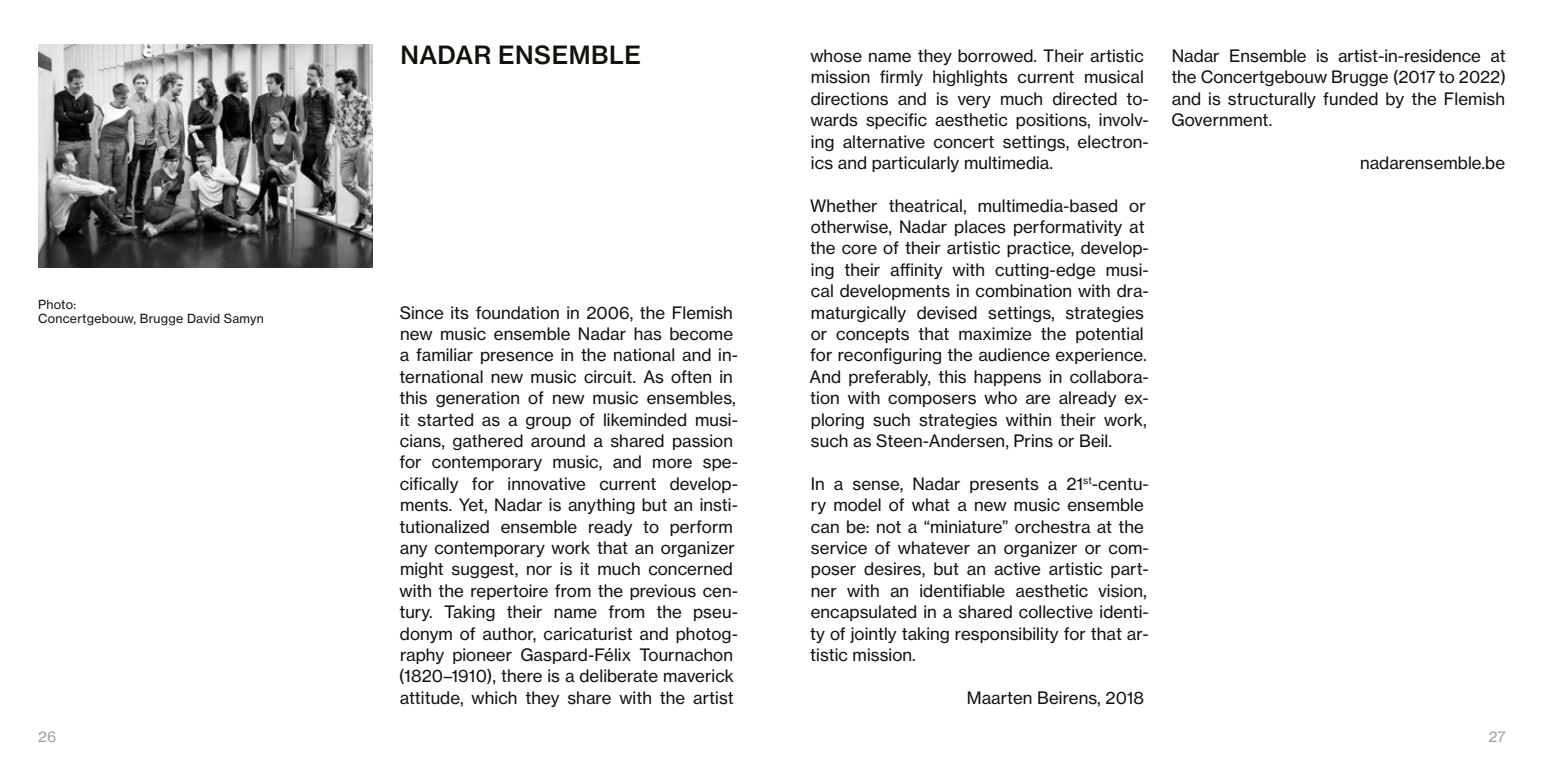
<style>
.page{position:relative;width:1544px;height:766px;background:#fff}
.page>*{position:absolute;margin:0;border:0;box-sizing:border-box;transform-origin:0 0}
.t1{font:24.75px "N Haas Grotesk TX Pro 65 Md";letter-spacing:.02em;color:#12120d}
.fließtext_englisch{font:16.88px/21.4px "N Haas Grotesk TX Pro 55 Rg";letter-spacing:.005em;color:#12120d}
.t2{font:14.62px "N Haas Grotesk TX Pro 55 Rg";color:#9d9e9e}
.t3{font:12.38px "N Haas Grotesk TX Pro 55 Rg";letter-spacing:.02em;color:#12120d}
</style>
<div class="page">
<img style="left:38px;top:45px;width:334px;height:222px">
<p class="t1" style="left:400px;top:40px;width:242px">NADAR ENSEMBLE</p>
<p class="fließtext_englisch" style="left:810px;top:45px;width:340px">whose name they borrowed. Their artistic mission firmly highlights current musical directions and is very much directed to&shy;wards specific aesthetic positions, involv&shy;ing alternative concert settings, electron&shy;ics and particularly multimedia.</p>
<p class="fließtext_englisch" style="left:809px;top:195px;width:341px">Whether theatrical, multimedia-based or otherwise, Nadar places performativity at the core of their artistic practice, develop&shy;ing their affinity with cutting-edge musi&shy;cal developments in combination with dra&shy;maturgically devised settings, strategies or concepts that maximize the potential for reconfiguring the audience experience.<br>And preferably, this happens in collabora&shy;tion with composers who are already ex&shy;ploring such strategies within their work, such as Steen-Andersen, Prins or Beil.</p>
<p class="fließtext_englisch" style="left:810px;top:473px;width:340px">In a sense, Nadar presents a 21<sup>st</sup>-centu&shy;ry model of what a new music ensemble can be: not a “miniature” orchestra at the service of whatever an organizer or com&shy;poser desires, but an active artistic part&shy;ner with an identifiable aesthetic vision, encapsulated in a shared collective identi&shy;ty of jointly taking responsibility for that ar&shy;tistic mission.</p>
<p class="fließtext_englisch" style="left:966px;top:686px;width:179px">Maarten Beirens, 2018</p>
<p class="t3" style="left:38px;top:297px;width:39px">Photo:</p>
<p class="t3" style="left:38px;top:310px;width:227px">Concertgebouw, Brugge David Samyn</p>
<p class="fließtext_englisch" style="left:399px;top:302px;width:340px">Since its foundation in 2006, the Flemish new music ensemble Nadar has become a familiar presence in the national and in&shy;ternational new music circuit. As often in this generation of new music ensembles, it started as a group of likeminded musi&shy;cians, gathered around a shared passion for contemporary music, and more spe&shy;cifically for innovative current develop&shy;ments. Yet, Nadar is anything but an insti&shy;tutionalized ensemble ready to perform any contemporary work that an organizer might suggest, nor is it much concerned with the repertoire from the previous cen&shy;tury. Taking their name from the pseu&shy;donym of author, caricaturist and photog&shy;raphy pioneer Gaspard-Félix Tournachon (1820–1910), there is a deliberate maverick attitude, which they share with the artist</p>
<p class="fließtext_englisch" style="left:1171px;top:45px;width:336px;text-align:justify">Nadar Ensemble is artist-in-residence at the Concertgebouw Brugge (2017 to 2022) and is structurally funded by the Flemish Government.</p>
<p class="fließtext_englisch" style="left:1360px;top:152px;width:147px">nadarensemble.be</p>
<p class="t2" style="left:38px;top:727px;width:19px">26</p>
<p class="t2" style="left:1488px;top:727px;width:18px">27</p>
</div>
